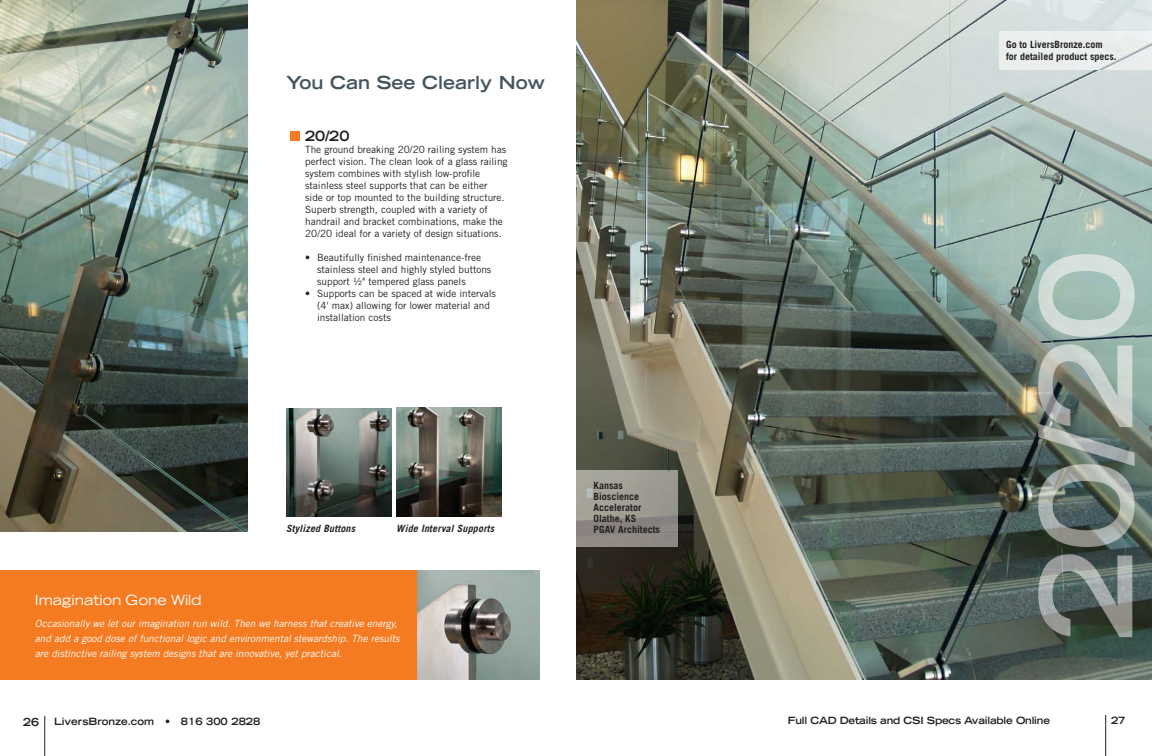
<style>
.page{position:relative;width:1152px;height:756px;background:#fff}
.page>*{position:absolute;margin:0;border:0;box-sizing:border-box;transform-origin:0 0}
.t1{font:700 expanded 18px "Trade Gothic LH";color:#45555f}
.t2{font:expanded 14px "Trade Gothic LH";color:#fff}
.t3{font:700 expanded 14px "Trade Gothic LH";color:#231f20}
.t4{font:700 expanded 11px "Trade Gothic LH";color:#231f20}
.t5{font:10px/12px "Trade Gothic";color:#231f20}
.t6{font:italic 10px/15px "Trade Gothic";color:#fff}
.t7{font:700 10px/11px "Trade Gothic";color:#231f20}
.t8{font:700 expanded 10px "Trade Gothic LH";letter-spacing:-.02em;color:#231f20}
.t9{font:italic 700 10px "Trade Gothic";letter-spacing:.02em;color:#231f20}
.t10{font:700 expanded 10px "Trade Gothic LH";color:#231f20}
</style>
<div class="page">
<hr style="left:1105px;top:715px;width:1px;height:41px;background:#231f20">
<img style="left:576px;top:0;width:576px;height:680px">
<img style="left:1038px;top:254px;width:97px;height:383px">
<img style="left:286px;top:408px;width:105px;height:109px">
<img style="left:396px;top:408px;width:105px;height:109px">
<div style="left:0;top:571px;width:540px;height:109px;background:#f47b21"></div>
<img style="left:418px;top:571px;width:122px;height:109px">
<div style="left:1000px;top:32px;width:152px;height:38px;background:#eaefed"></div>
<img style="left:0;top:0;width:248px;height:532px">
<img style="left:576px;top:471px;width:101px;height:75px">
<div style="left:291px;top:131px;width:9px;height:9px;background:#f47b21"></div>
<hr style="left:44px;top:716px;width:1px;height:40px;background:#231f20">
<h1 class="t1" style="left:286px;top:71px;width:260px">You Can See Clearly Now</h1>
<h2 class="t3" style="left:305px;top:127px;width:46px">20/20</h2>
<p class="t5" style="left:305px;top:143px;width:204px">The ground breaking 20/20 railing system has perfect vision. The clean look of a glass railing system combines with stylish low-profile stainless steel supports that can be either side or top mounted to the building structure.<br>Superb strength, coupled with a variety of handrail and bracket combinations, make the 20/20 ideal for a variety of design situations.</p>
<p class="t5" style="left:317px;top:251px;width:176px;text-indent:-12px">• Beautifully finished maintenance-free stainless steel and highly styled buttons support ½" tempered glass panels</p>
<p class="t5" style="left:317px;top:287px;width:180px;text-indent:-12px">• Supports can be spaced at wide intervals (4' max) allowing for lower material and installation costs</p>
<p class="t9" style="left:286px;top:523px;width:71px">Stylized Buttons</p>
<p class="t9" style="left:396px;top:523px;width:100px">Wide Interval Supports</p>
<h2 class="t2" style="left:35px;top:591px;width:168px">Imagination Gone Wild</h2>
<p class="t6" style="left:35px;top:616px;width:366px">Occasionally we let our imagination run wild. Then we harness that creative energy, and add a good dose of functional logic and environmental stewardship. The results are distinctive railing system designs that are innovative, yet practical.</p>
<p class="t4" style="left:23px;top:715px;width:17px">26</p>
<p class="t10" style="left:54px;top:715px;width:208px">LiversBronze.com • 816 300 2828</p>
<p class="t7" style="left:594px;top:480px;width:68px">Kansas<br>Bioscience<br>Accelerator<br>Olathe, KS<br>PGAV Architects</p>
<p class="t7" style="left:1006px;top:38px;width:112px;line-height:12px">Go to LiversBronze.com<br>for detailed product specs.</p>
<p class="t8" style="left:788px;top:714px;width:264px">Full CAD Details and CSI Specs Available Online</p>
<p class="t8" style="left:1111px;top:714px;width:16px">27</p>
</div>
